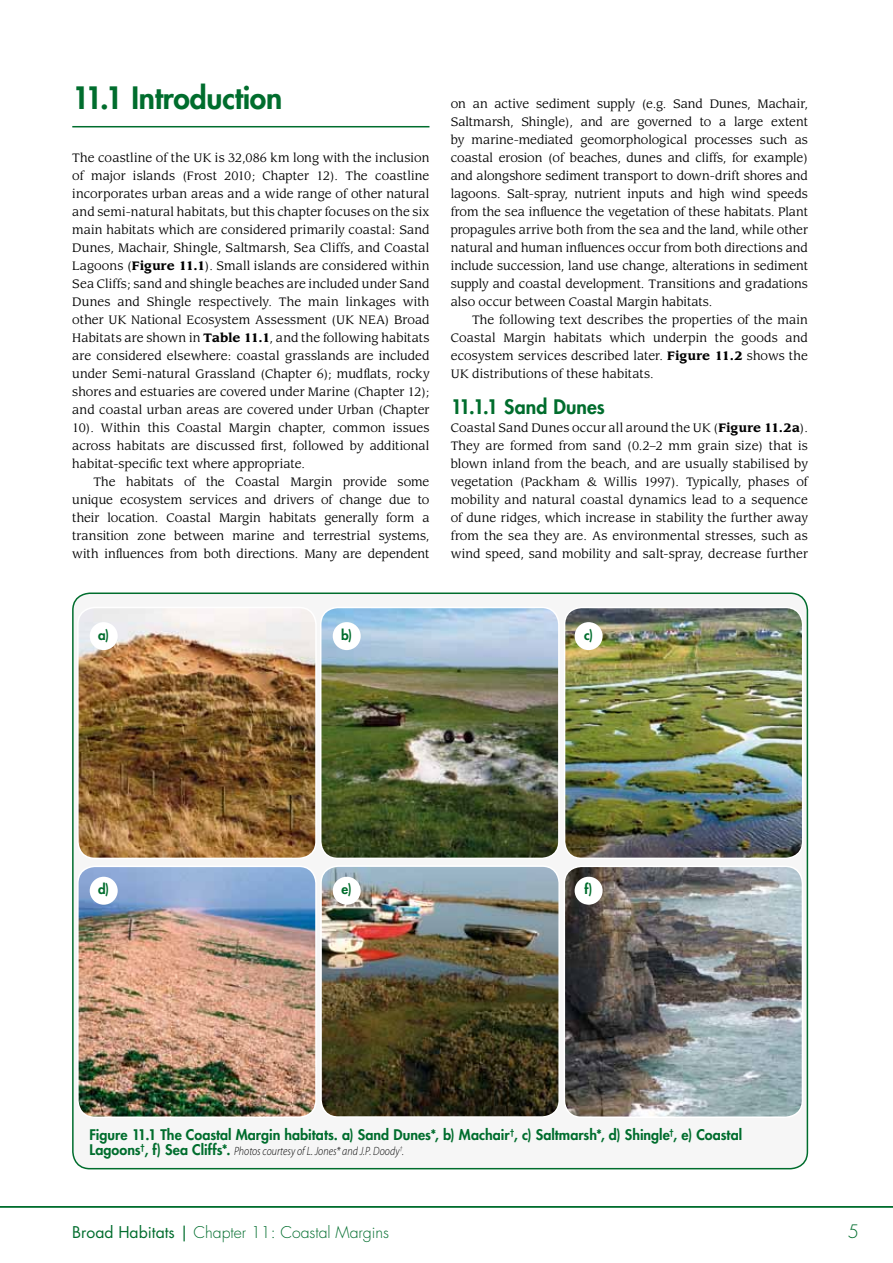
<style>
.page{position:relative;width:893px;height:1263px;background:#fff}
.page>*{position:absolute;margin:0;border:0;box-sizing:border-box;transform-origin:0 0}
.t1{font:800 30px "Futura";letter-spacing:-.01em;color:#006d2d}
.t2{font:800 19.5px "Futura";color:#006d2d}
.t3{font:300 18px "Futura";color:#006d2d}
.t4{font:300 15.75px "Futura";color:#006d2d}
.t5{font:800 14.25px "Futura";color:#006d2d}
.t6{font:800 13.5px "Futura";color:#006d2d}
.t7{font:12px/18px "Leawood";letter-spacing:.005em;color:#000;text-align:justify}
.t8{font:italic 300 12px "Myriad Pro";letter-spacing:.005em;color:#000;scale:.85 1}
.s1{font-weight:700}
.s2{font-family:"Futura";font-weight:800;font-style:normal;font-size:14.25px;color:#006d2d}
.s3{font-weight:400}
</style>
<div class="page">
<hr style="left:0;top:1206px;width:893px;height:1px;background:#006d2d">
<div style="left:73px;top:593px;width:734px;height:576px;background:#f6f6f6;border-radius:17px"></div>
<img style="left:80px;top:610px;width:234px;height:246px">
<div style="left:77px;top:607px;width:240px;height:252px;border:2px solid #fff;border-radius:17px"></div>
<img style="left:323px;top:610px;width:234px;height:246px">
<div style="left:320px;top:607px;width:240px;height:252px;border:2px solid #fff;border-radius:17px"></div>
<img style="left:567px;top:610px;width:233px;height:246px">
<div style="left:564px;top:607px;width:239px;height:252px;border:2px solid #fff;border-radius:17px"></div>
<hr style="left:72px;top:126px;width:357px;height:1px;background:#006d2d">
<img style="left:80px;top:869px;width:234px;height:246px">
<div style="left:77px;top:866px;width:240px;height:252px;border:2px solid #fff;border-radius:17px"></div>
<img style="left:323px;top:868px;width:234px;height:247px">
<div style="left:320px;top:865px;width:240px;height:253px;border:2px solid #fff;border-radius:17px"></div>
<img style="left:567px;top:869px;width:233px;height:246px">
<div style="left:564px;top:866px;width:239px;height:252px;border:2px solid #fff;border-radius:17px"></div>
<div style="left:90px;top:622px;width:28px;height:28px;background:#fff;border-radius:50%"></div>
<div style="left:333px;top:622px;width:28px;height:28px;background:#fff;border-radius:50%"></div>
<div style="left:575px;top:622px;width:28px;height:28px;background:#fff;border-radius:50%"></div>
<div style="left:90px;top:877px;width:28px;height:28px;background:#fff;border-radius:50%"></div>
<div style="left:333px;top:877px;width:28px;height:28px;background:#fff;border-radius:50%"></div>
<div style="left:575px;top:877px;width:28px;height:28px;background:#fff;border-radius:50%"></div>
<h1 class="t1" style="left:72px;top:78px;width:212px">11.1 Introduction</h1>
<p class="t7" style="left:72px;top:149px;width:359px">The coastline of the UK is 32,086 km long with the inclusion of major islands (Frost 2010; Chapter 12). The coastline incorporates urban areas and a wide range of other natural and semi-natural habitats, but this chapter focuses on the six main habitats which are considered primarily coastal: Sand Dunes, Machair, Shingle, Saltmarsh, Sea Cliffs, and Coastal Lagoons (<span class="s1">Figure 11.1</span>). Small islands are considered within Sea Cliffs; sand and shingle beaches are included under Sand Dunes and Shingle respectively. The main linkages with other UK National Ecosystem Assessment (UK NEA) Broad Habitats are shown in <span class="s1">Table 11.1</span>, and the following habitats are considered elsewhere: coastal grasslands are included under Semi-natural Grassland (Chapter 6); mudflats, rocky shores and estuaries are covered under Marine (Chapter 12); and coastal urban areas are covered under Urban (Chapter 10). Within this Coastal Margin chapter, common issues across habitats are discussed first, followed by additional habitat-specific text where appropriate.</p>
<p class="t7" style="left:72px;top:473px;width:359px;text-indent:21px">The habitats of the Coastal Margin provide some unique ecosystem services and drivers of change due to their location. Coastal Margin habitats generally form a transition zone between marine and terrestrial systems, with influences from both directions. Many are dependent</p>
<p class="t7" style="left:451px;top:95px;width:359px">on an active sediment supply (e.g. Sand Dunes, Machair, Saltmarsh, Shingle), and are governed to a large extent by marine-mediated geomorphological processes such as coastal erosion (of beaches, dunes and cliffs, for example) and alongshore sediment transport to down-drift shores and lagoons. Salt-spray, nutrient inputs and high wind speeds from the sea influence the vegetation of these habitats. Plant propagules arrive both from the sea and the land, while other natural and human influences occur from both directions and include succession, land use change, alterations in sediment supply and coastal development. Transitions and gradations also occur between Coastal Margin habitats.</p>
<p class="t7" style="left:451px;top:311px;width:359px;text-indent:21px">The following text describes the properties of the main Coastal Margin habitats which underpin the goods and ecosystem services described later. <span class="s1">Figure 11.2</span> shows the UK distributions of these habitats.</p>
<h2 class="t2" style="left:451px;top:394px;width:156px">11.1.1 Sand Dunes</h2>
<p class="t7" style="left:451px;top:419px;width:359px">Coastal Sand Dunes occur all around the UK (<span class="s1">Figure 11.2a</span>).<br>They are formed from sand (0.2–2 mm grain size) that is blown inland from the beach, and are usually stabilised by vegetation (Packham &amp; Willis 1997). Typically, phases of mobility and natural coastal dynamics lead to a sequence of dune ridges, which increase in stability the further away from the sea they are. As environmental stresses, such as wind speed, sand mobility and salt-spray, decrease further</p>
<p class="t6" style="left:98px;top:626px;width:13px">a)</p>
<p class="t6" style="left:341px;top:626px;width:13px">b)</p>
<p class="t6" style="left:584px;top:626px;width:11px">c)</p>
<p class="t6" style="left:98px;top:880px;width:13px">d)</p>
<p class="t6" style="left:342px;top:880px;width:12px">e)</p>
<p class="t6" style="left:585px;top:880px;width:9px">f)</p>
<p class="t5" style="left:90px;top:1125px;width:654px">Figure 11.1 The Coastal Margin habitats. a) Sand Dunes*, b) Machair<sup>†</sup>, c) Saltmarsh*, d) Shingle<sup>†</sup>, e) Coastal</p>
<p class="t8" style="left:90px;top:1145px;width:371px"><span class="s2">Lagoons</span><sup>†</sup><span class="s2">, f) Sea Cliffs*.</span> Photos courtesy of L. Jones* and J.P. Doody<sup>†</sup>.</p>
<h3 class="t4" style="left:72px;top:1223px;width:318px"><span class="s3">Broad Habitats |</span> Chapter 11: Coastal Margins</h3>
<h3 class="t3" style="left:848px;top:1220px;width:13px">5</h3>
</div>
